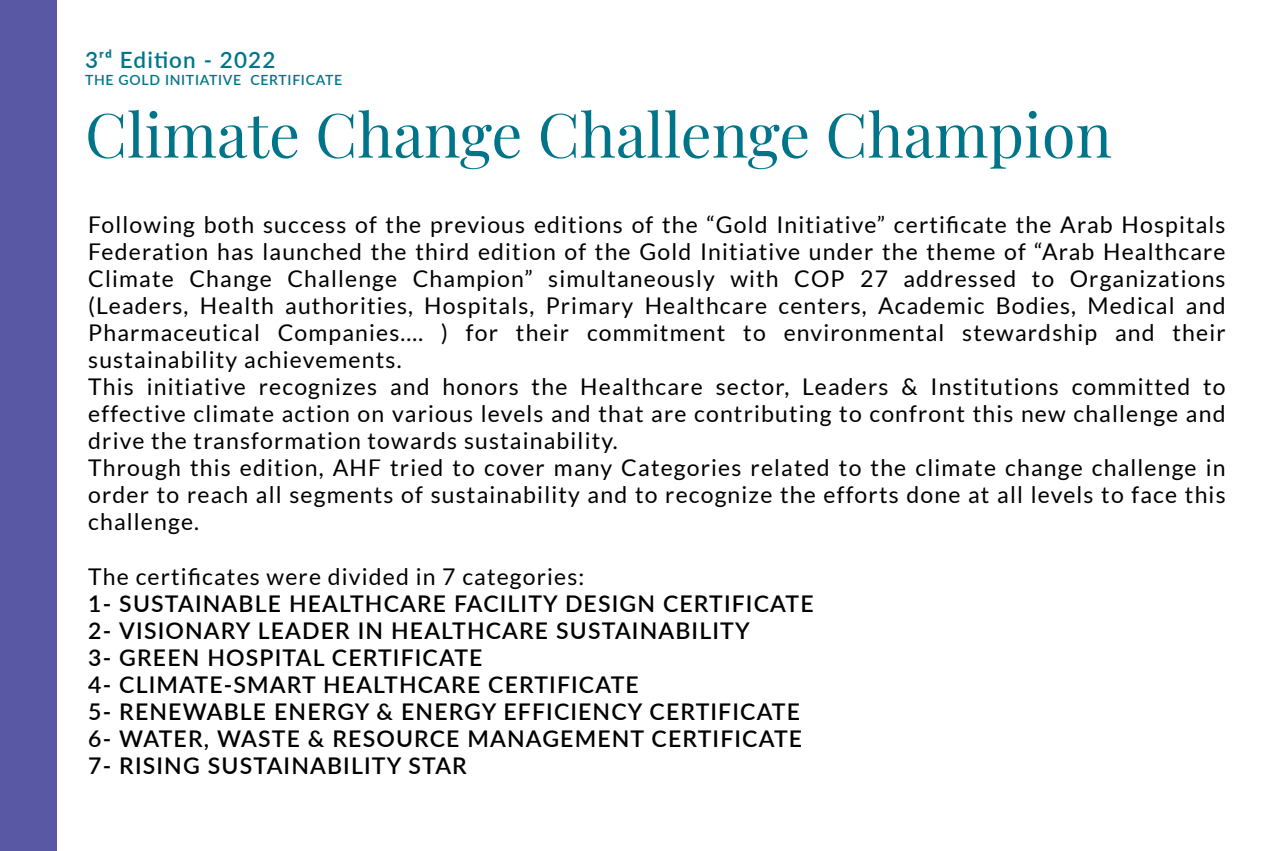
<style>
.page{position:relative;width:1276px;height:851px;background:#fff}
.page>*{position:absolute;margin:0;border:0;box-sizing:border-box;transform-origin:0 0}
.t1{font:61.2px "Playfair Display";color:#00758a}
.t2{font:23px/27px "Lato";letter-spacing:.05em;color:#000}
.t3{font:600 23px/27px "Lato";letter-spacing:.05em;color:#000}
.t4{font:600 22.5px "Lato";letter-spacing:.05em;color:#00758a}
.t5{font:600 14px "Lato";letter-spacing:.05em;color:#00758a}
</style>
<div class="page">
<div style="left:0;top:1px;width:57px;height:849px;background:#5858a5"></div>
<p class="t4" style="left:85px;top:43px;width:192px">3ʳᵈ Edition - 2022</p>
<p class="t5" style="left:85px;top:69px;width:259px">THE GOLD INITIATIVE CERTIFICATE</p>
<h1 class="t1" style="left:85px;top:87px;width:1028px">Climate Change Challenge Champion</h1>
<p class="t2" style="left:88px;top:211px;width:1139px">Following both success of the previous editions of the “Gold Initiative” certificate the Arab Hospitals Federation has launched the third edition of the Gold Initiative under the theme of “Arab Healthcare Climate Change Challenge Champion” simultaneously with COP 27 addressed to Organizations (Leaders, Health authorities, Hospitals, Primary Healthcare centers, Academic Bodies, Medical and Pharmaceutical Companies.… ) for their commitment to environmental stewardship and their sustainability achievements.<br>This initiative recognizes and honors the Healthcare sector, Leaders &amp; Institutions committed to effective climate action on various levels and that are contributing to confront this new challenge and drive the transformation towards sustainability.<br>Through this edition, AHF tried to cover many Categories related to the climate change challenge in order to reach all segments of sustainability and to recognize the efforts done at all levels to face this challenge.</p>
<p class="t2" style="left:88px;top:562px;width:498px">The certificates were divided in 7 categories:</p>
<p class="t3" style="left:88px;top:588px;width:727px">1- SUSTAINABLE HEALTHCARE FACILITY DESIGN CERTIFICATE 2- VISIONARY LEADER IN HEALTHCARE SUSTAINABILITY<br>3- GREEN HOSPITAL CERTIFICATE<br>4- CLIMATE-SMART HEALTHCARE CERTIFICATE<br>5- RENEWABLE ENERGY &amp; ENERGY EFFICIENCY CERTIFICATE 6- WATER, WASTE &amp; RESOURCE MANAGEMENT CERTIFICATE 7- RISING SUSTAINABILITY STAR</p>
</div>
